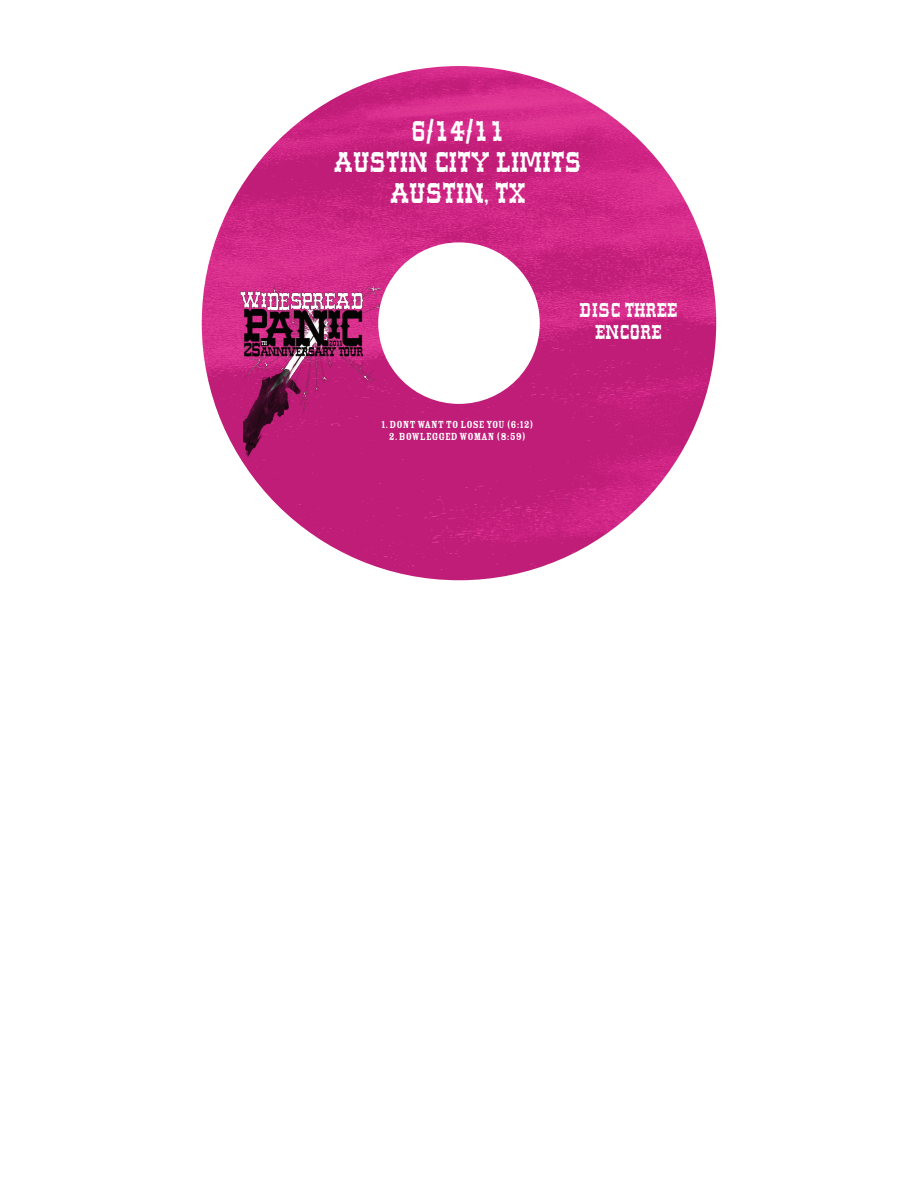
<style>
.page{position:relative;width:918px;height:1188px;background:#fff}
.page>*{position:absolute;margin:0;border:0;box-sizing:border-box;transform-origin:0 0}
.t1{font:25.5px/30.6px "Western";color:#fff;text-align:center}
.t2{font:18px/21.6px "Western";color:#fff;text-align:center}
.t3{font:11.25px "Rosewood Fill";color:#fff}
</style>
<div class="page">
<img style="left:202px;top:66px;width:514px;height:514px;border-radius:257px">
<img style="left:243px;top:277px;width:138px;height:215px">
<div style="left:378px;top:242px;width:162px;height:162px;background:#fff;border-radius:50%"></div>
<img style="left:237px;top:289px;width:126px;height:69px">
<h1 class="t1" style="left:334px;top:114px;width:249px">6/14/11<br>AUSTIN CITY LIMITS<br>AUSTIN, TX</h1>
<p class="t3" style="left:381px;top:418px;width:154px">1. DONT WANT TO LOSE YOU (6:12)</p>
<p class="t3" style="left:389px;top:430px;width:138px">2. BOWLEGGED WOMAN (8:59)</p>
<h2 class="t2" style="left:580px;top:298px;width:99px">DISC THREE<br>ENCORE</h2>
</div>
